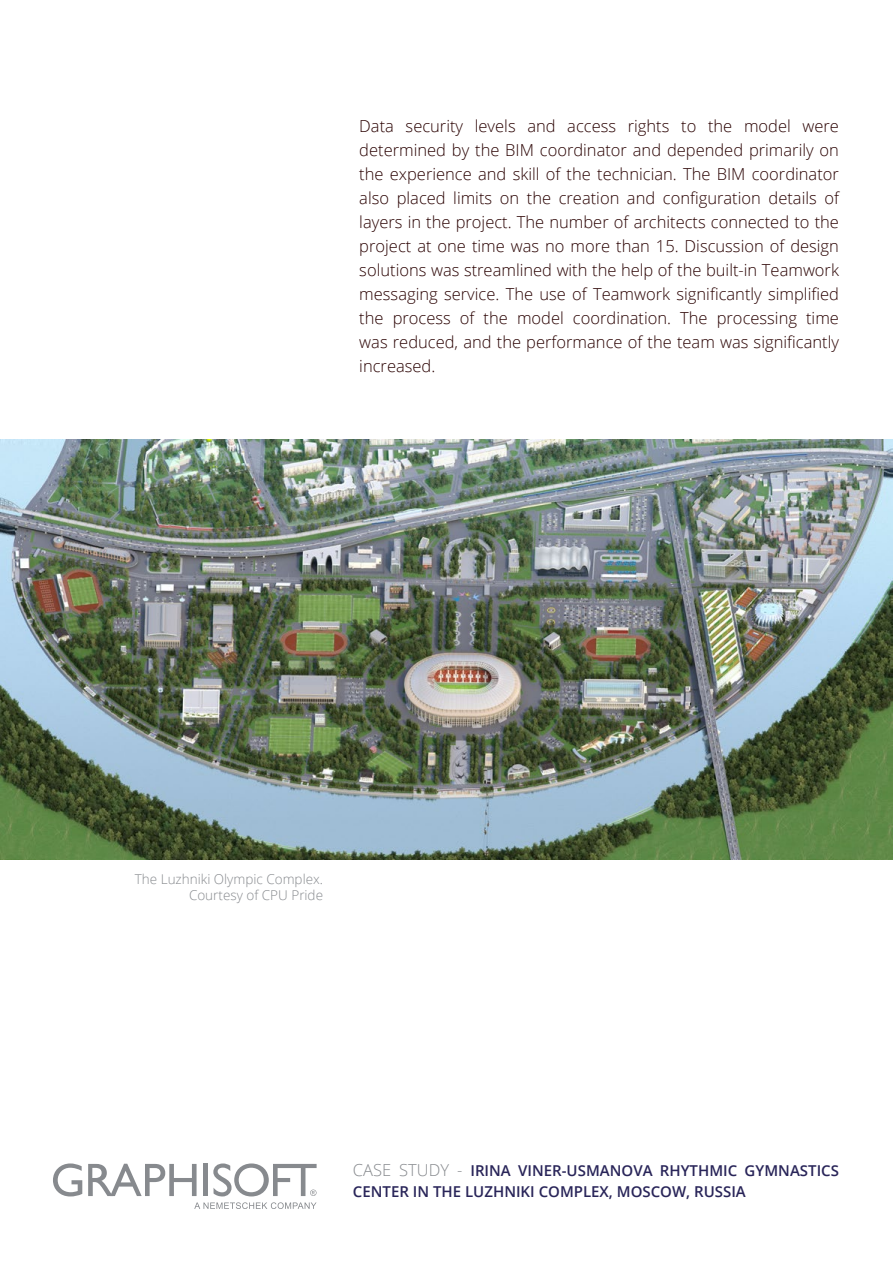
<style>
.page{position:relative;width:893px;height:1263px;background:#fff}
.page>*{position:absolute;margin:0;border:0;box-sizing:border-box;transform-origin:0 0}
.t1{font:300 16.5px/24px "Open Sans";color:#290000;text-align:justify}
.t2{font:600 15px/21px "Open Sans";color:#292559}
.t3{font:300 13.5px/16.2px "Open Sans";color:#878a8e;text-align:right}
.s1{font-weight:300;font-size:16.5px;color:#878a8e}
</style>
<div class="page">
<svg style="left:53px;top:1163px;width:29px;height:33px"></svg>
<svg style="left:88px;top:1164px;width:109px;height:32px"></svg>
<div style="left:203px;top:1163px;width:5px;height:33px;background:#878a8e"></div>
<svg style="left:213px;top:1163px;width:104px;height:33px"></svg>
<svg style="left:194px;top:1202px;width:123px;height:7px"></svg>
<img style="left:0;top:439px;width:893px;height:420px">
<p class="t1" style="left:359px;top:113px;width:481px">Data security levels and access rights to the model were determined by the BIM coordinator and depended primarily on the experience and skill of the technician. The BIM coordinator also placed limits on the creation and configuration details of layers in the project. The number of architects connected to the project at one time was no more than 15. Discussion of design solutions was streamlined with the help of the built-in Teamwork messaging service. The use of Teamwork significantly simplified the process of the model coordination. The processing time was reduced, and the performance of the team was significantly increased.</p>
<p class="t3" style="left:135px;top:870px;width:190px">The Luzhniki Olympic Complex.<br>Courtesy of CPU Pride</p>
<p class="t2" style="left:353px;top:1160px;width:488px"><span class="s1">CASE STUDY -</span> IRINA VINER-USMANOVA RHYTHMIC GYMNASTICS<br>CENTER IN THE LUZHNIKI COMPLEX, MOSCOW, RUSSIA</p>
</div>
